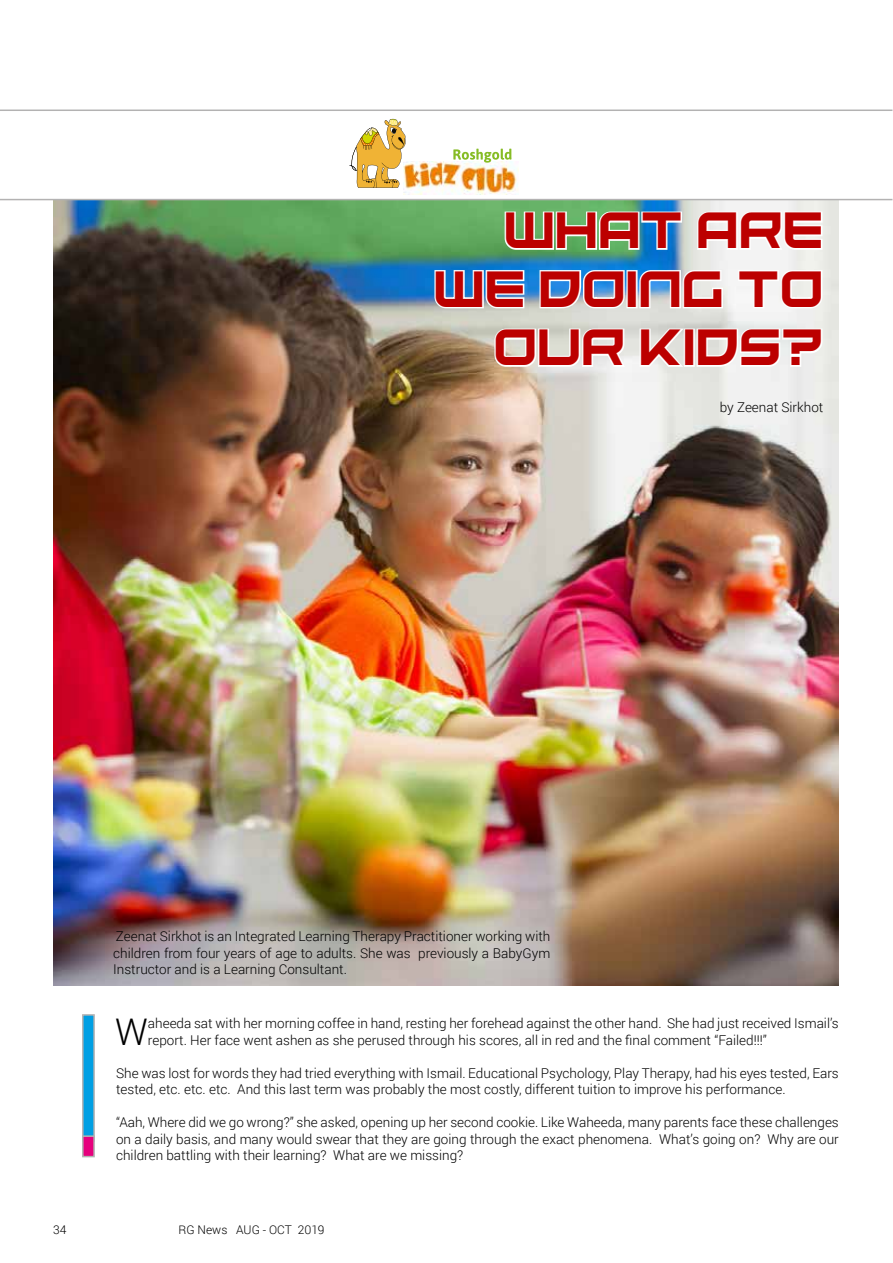
<style>
.page{position:relative;width:893px;height:1263px;background:#fff}
.page>*{position:absolute;margin:0;border:0;box-sizing:border-box;transform-origin:0 0}
.t1{font:49.5px/58.5px "United Kingdom";color:#bc0000;text-align:right}
.t2{font:300 36.75px "Roboto";color:#000}
.t3{font:300 13.5px/16.5px "Roboto";color:#000}
.t4{font:300 12px "Roboto";color:#000}
</style>
<div class="page">
<img style="left:54px;top:200px;width:785px;height:785px">
<img style="left:403px;top:161px;width:115px;height:34px">
<svg style="left:453px;top:149px;width:59px;height:14px"></svg>
<svg style="left:349px;top:119px;width:57px;height:69px"></svg>
<hr style="left:0;top:199px;width:892px;height:1px;background:#b3b2b2">
<hr style="left:0;top:110px;width:892px;height:1px;background:#b3b2b2">
<div style="left:82px;top:1014px;width:13px;height:128px;background:#009fe3;border:2px solid #b3b2b2"></div>
<div style="left:82px;top:1135px;width:13px;height:22px;background:#e6007d;border:2px solid #b3b2b2"></div>
<svg style="left:503px;top:210px;width:181px;height:41px"></svg>
<svg style="left:695px;top:210px;width:129px;height:41px"></svg>
<svg style="left:433px;top:269px;width:93px;height:41px"></svg>
<svg style="left:538px;top:268px;width:88px;height:42px"></svg>
<div style="left:626px;top:270px;width:12px;height:38px;border:3px solid #fff"></div>
<svg style="left:638px;top:268px;width:86px;height:42px"></svg>
<svg style="left:737px;top:268px;width:87px;height:42px"></svg>
<svg style="left:493px;top:327px;width:134px;height:41px"></svg>
<svg style="left:638px;top:326px;width:48px;height:42px"></svg>
<div style="left:684px;top:329px;width:11px;height:38px;border:3px solid #fff"></div>
<svg style="left:695px;top:327px;width:129px;height:42px"></svg>
<h1 class="t1" style="left:434px;top:202px;width:391px">WHAT ARE<br>WE DOING TO<br>OUR KIDS?</h1>
<p class="t3" style="left:720px;top:399px;width:105px">by Zeenat Sirkhot</p>
<p class="t3" style="left:113px;top:928px;width:439px;text-align:justify">Zeenat Sirkhot is an Integrated Learning Therapy Practitioner working with children from four years of age to adults. She was previously a BabyGym Instructor and is a Learning Consultant.</p>
<h2 class="t2" style="left:115px;top:1006px;width:34px">W</h2>
<p class="t3" style="left:148px;top:1015px;width:692px">aheeda sat with her morning coffee in hand, resting her forehead against the other hand. She had just received Ismail’s report. Her face went ashen as she perused through his scores, all in red and the final comment “Failed!!!”</p>
<p class="t3" style="left:116px;top:1064px;width:724px">She was lost for words they had tried everything with Ismail. Educational Psychology, Play Therapy, had his eyes tested, Ears tested, etc. etc. etc. And this last term was probably the most costly, different tuition to improve his performance.</p>
<p class="t3" style="left:116px;top:1114px;width:724px;text-align:justify">“Aah, Where did we go wrong?” she asked, opening up her second cookie. Like Waheeda, many parents face these challenges on a daily basis, and many would swear that they are going through the exact phenomena. What’s going on? Why are our children battling with their learning? What are we missing?</p>
<p class="t4" style="left:53px;top:1221px;width:15px">34</p>
<p class="t4" style="left:179px;top:1221px;width:148px">RG News AUG - OCT 2019</p>
</div>
